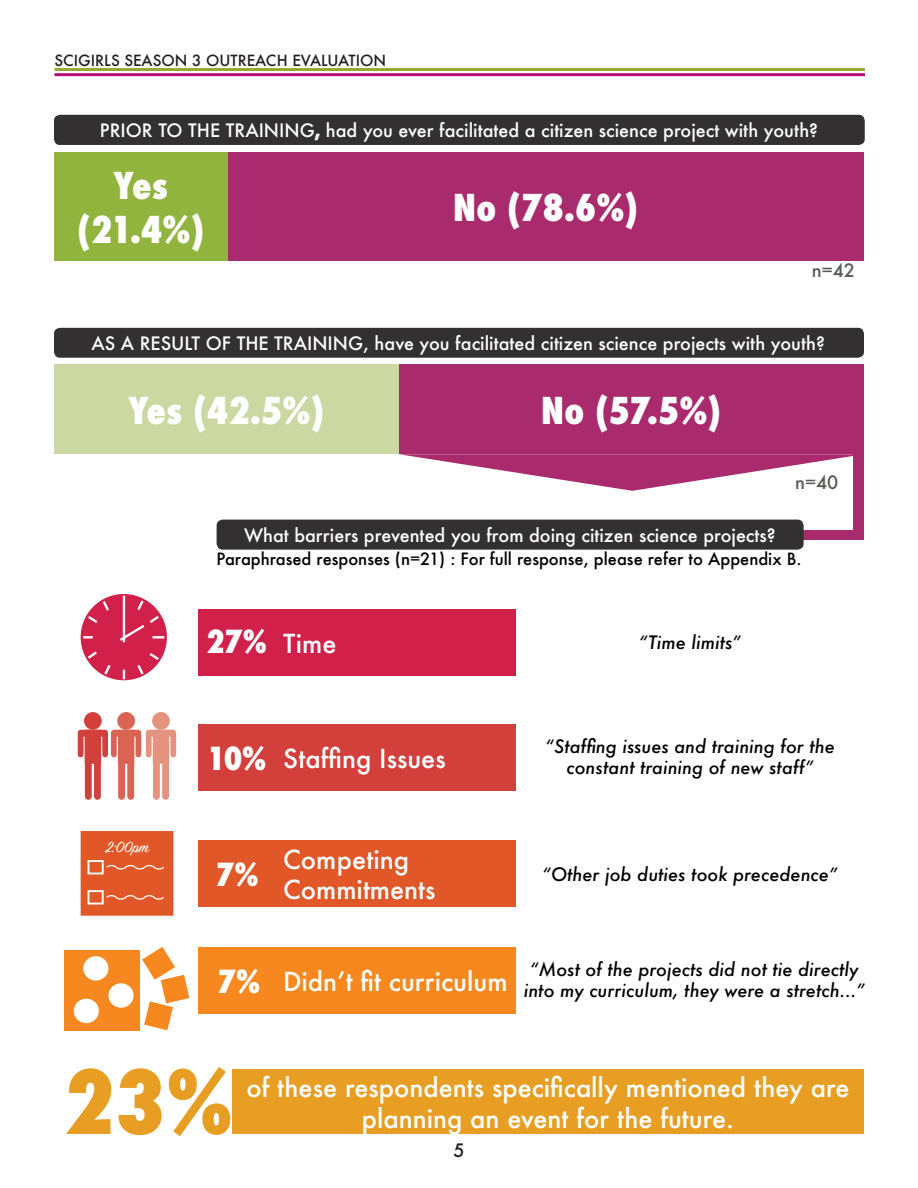
<style>
.page{position:relative;width:918px;height:1188px;background:#fff}
.page>*{position:absolute;margin:0;border:0;box-sizing:border-box;transform-origin:0 0}
.t1{font:800 condensed 85.5px "Futura";color:#e89e23}
.t2{font:800 condensed 36px/43.2px "Futura";color:#fff;text-align:center}
.t3{font:800 condensed 30.9px "Futura";color:#fff}
.t4{font:500 25.5px/30.6px "Futura";color:#fff}
.t5{font:500 18px "Futura";color:#fff}
.t6{font:italic 500 18px/21.6px "Futura";color:#000;text-align:center}
.t7{font:500 18px "Futura";color:#575c58}
.t8{font:500 18px "Futura";color:#231f20}
.t9{font:16.95px "Sign Painter House Script";color:#fff}
.t10{font:500 16.5px "Futura";color:#000}
.t11{font:500 15px "Futura";color:#231f20}
.s1{font-weight:800;font-stretch:condensed}
.s2{font-weight:800;font-stretch:condensed;font-size:30.9px}
</style>
<div class="page">
<div style="left:780px;top:530px;width:73px;height:10px;background:#a92b6d"></div>
<div style="left:217px;top:520px;width:587px;height:30px;background:#323031;border-radius:6px"></div>
<div style="left:232px;top:1070px;width:632px;height:64px;background:#e89e23"></div>
<div style="left:198px;top:609px;width:317px;height:66px;background:#d1214b"></div>
<div style="left:198px;top:724px;width:317px;height:67px;background:#d33f3b"></div>
<div style="left:198px;top:840px;width:317px;height:67px;background:#e15727"></div>
<div style="left:198px;top:947px;width:317px;height:67px;background:#f6881f"></div>
<div style="left:54px;top:328px;width:810px;height:30px;background:#323031;border-radius:6px"></div>
<div style="left:398px;top:364px;width:466px;height:90px;background:#a92b6d"></div>
<div style="left:54px;top:364px;width:344px;height:90px;background:#cbd8a2"></div>
<svg style="left:399px;top:454px;width:454px;height:37px"></svg>
<div style="left:853px;top:387px;width:11px;height:153px;background:#a92b6d"></div>
<div style="left:227px;top:152px;width:637px;height:108px;background:#a92b6d"></div>
<div style="left:54px;top:152px;width:173px;height:108px;background:#90b43e"></div>
<div style="left:54px;top:115px;width:811px;height:30px;background:#323031;border-radius:6px"></div>
<div style="left:84px;top:712px;width:18px;height:18px;background:#d33f3b;border-radius:50%"></div>
<div style="left:85px;top:730px;width:16px;height:34px;background:#d33f3b"></div>
<div style="left:81px;top:730px;width:24px;height:7px;background:#d33f3b"></div>
<div style="left:78px;top:733px;width:5px;height:22px;background:#d33f3b"></div>
<div style="left:102px;top:733px;width:6px;height:22px;background:#d33f3b"></div>
<div style="left:85px;top:764px;width:7px;height:32px;background:#d33f3b"></div>
<div style="left:94px;top:764px;width:7px;height:32px;background:#d33f3b"></div>
<div style="left:117px;top:712px;width:18px;height:18px;background:#d96454;border-radius:50%"></div>
<div style="left:118px;top:730px;width:16px;height:34px;background:#d96454"></div>
<div style="left:114px;top:730px;width:25px;height:7px;background:#d96454"></div>
<div style="left:111px;top:733px;width:6px;height:22px;background:#d96454"></div>
<div style="left:136px;top:733px;width:5px;height:22px;background:#d96454"></div>
<div style="left:118px;top:764px;width:7px;height:32px;background:#d96454"></div>
<div style="left:127px;top:764px;width:7px;height:32px;background:#d96454"></div>
<div style="left:152px;top:712px;width:18px;height:18px;background:#e4937e;border-radius:50%"></div>
<div style="left:153px;top:730px;width:16px;height:34px;background:#e4937e"></div>
<div style="left:149px;top:730px;width:25px;height:7px;background:#e4937e"></div>
<div style="left:146px;top:733px;width:6px;height:22px;background:#e4937e"></div>
<div style="left:170px;top:733px;width:6px;height:22px;background:#e4937e"></div>
<div style="left:153px;top:764px;width:7px;height:32px;background:#e4937e"></div>
<div style="left:162px;top:764px;width:7px;height:32px;background:#e4937e"></div>
<div style="left:82px;top:832px;width:90px;height:82px;background:#e15727"></div>
<div style="left:81px;top:831px;width:92px;height:85px;border:3px solid #e15727"></div>
<div style="left:88px;top:860px;width:16px;height:14px;background:#e15727;border:2px solid #fff"></div>
<div style="left:88px;top:890px;width:16px;height:15px;background:#e15727;border:2px solid #fff"></div>
<svg style="left:106px;top:865px;width:58px;height:5px"></svg>
<svg style="left:106px;top:895px;width:58px;height:5px"></svg>
<div style="left:81px;top:594px;width:86px;height:86px;background:#d1214b;border-radius:50%"></div>
<hr style="left:123px;top:596px;width:2px;height:46px;background:#fff">
<svg style="left:123px;top:670px;width:2px;height:9px"></svg>
<svg style="left:85px;top:599px;width:24px;height:24px"></svg>
<svg style="left:137px;top:653px;width:24px;height:24px"></svg>
<svg style="left:85px;top:651px;width:26px;height:26px"></svg>
<svg style="left:83px;top:636px;width:10px;height:2px"></svg>
<svg style="left:120px;top:598px;width:44px;height:45px"></svg>
<div style="left:65px;top:950px;width:75px;height:80px;background:#f6881f"></div>
<div style="left:83px;top:956px;width:25px;height:25px;background:#fff;border-radius:50%"></div>
<div style="left:108px;top:983px;width:26px;height:25px;background:#fff;border-radius:50%"></div>
<div style="left:74px;top:999px;width:25px;height:24px;background:#fff;border-radius:50%"></div>
<svg style="left:142px;top:947px;width:47px;height:83px"></svg>
<hr style="left:55px;top:73px;width:810px;height:3px;background:#b60b7f">
<hr style="left:55px;top:68px;width:810px;height:3px;background:#94ab30">
<p class="t11" style="left:55px;top:51px;width:333px">SCIGIRLS SEASON 3 OUTREACH EVALUATION</p>
<p class="t5" style="left:100px;top:118px;width:720px">PRIOR TO THE TRAINING<span class="s1">,</span> had you ever facilitated a citizen science project with youth?</p>
<h2 class="t2" style="left:77px;top:165px;width:129px">Yes (21.4%)</h2>
<h2 class="t2" style="left:453px;top:186px;width:187px">No (78.6%)</h2>
<p class="t7" style="left:812px;top:258px;width:45px">n=42</p>
<p class="t5" style="left:91px;top:331px;width:735px">AS A RESULT OF THE TRAINING, have you facilitated citizen science projects with youth?</p>
<h2 class="t2" style="left:128px;top:389px;width:198px">Yes (42.5%)</h2>
<h2 class="t2" style="left:541px;top:389px;width:182px">No (57.5%)</h2>
<p class="t5" style="left:244px;top:523px;width:533px">What barriers prevented you from doing citizen science projects?</p>
<p class="t7" style="left:795px;top:470px;width:45px">n=40</p>
<p class="t10" style="left:217px;top:548px;width:586px">Paraphrased responses (n=21) : For full response, please refer to Appendix B.</p>
<p class="t9" style="left:105px;top:836px;width:45px">2:00pm</p>
<h3 class="t4" style="left:206px;top:627px;width:132px"><span class="s2">27%</span> Time</h3>
<h3 class="t4" style="left:207px;top:743px;width:241px"><span class="s2">10%</span> Staffing Issues</h3>
<h3 class="t3" style="left:216px;top:853px;width:44px">7%</h3>
<h3 class="t4" style="left:283px;top:843px;width:154px">Competing<br>Commitments</h3>
<p class="t6" style="left:639px;top:632px;width:104px">“Time limits”</p>
<p class="t6" style="left:545px;top:735px;width:291px">“Staffing issues and training for the constant training of new staff”</p>
<p class="t6" style="left:542px;top:863px;width:297px">“Other job duties took precedence”</p>
<h3 class="t4" style="left:218px;top:966px;width:292px"><span class="s2">7%</span> Didn’t fit curriculum</h3>
<p class="t6" style="left:524px;top:958px;width:343px">“Most of the projects did not tie directly into my curriculum, they were a stretch...”</p>
<h1 class="t1" style="left:63px;top:1044px;width:171px">23%</h1>
<h3 class="t4" style="left:246px;top:1072px;width:605px">of these respondents specifically mentioned they are</h3>
<h3 class="t4" style="left:362px;top:1103px;width:374px">planning an event for the future.</h3>
<p class="t8" style="left:453px;top:1138px;width:13px">5</p>
</div>
